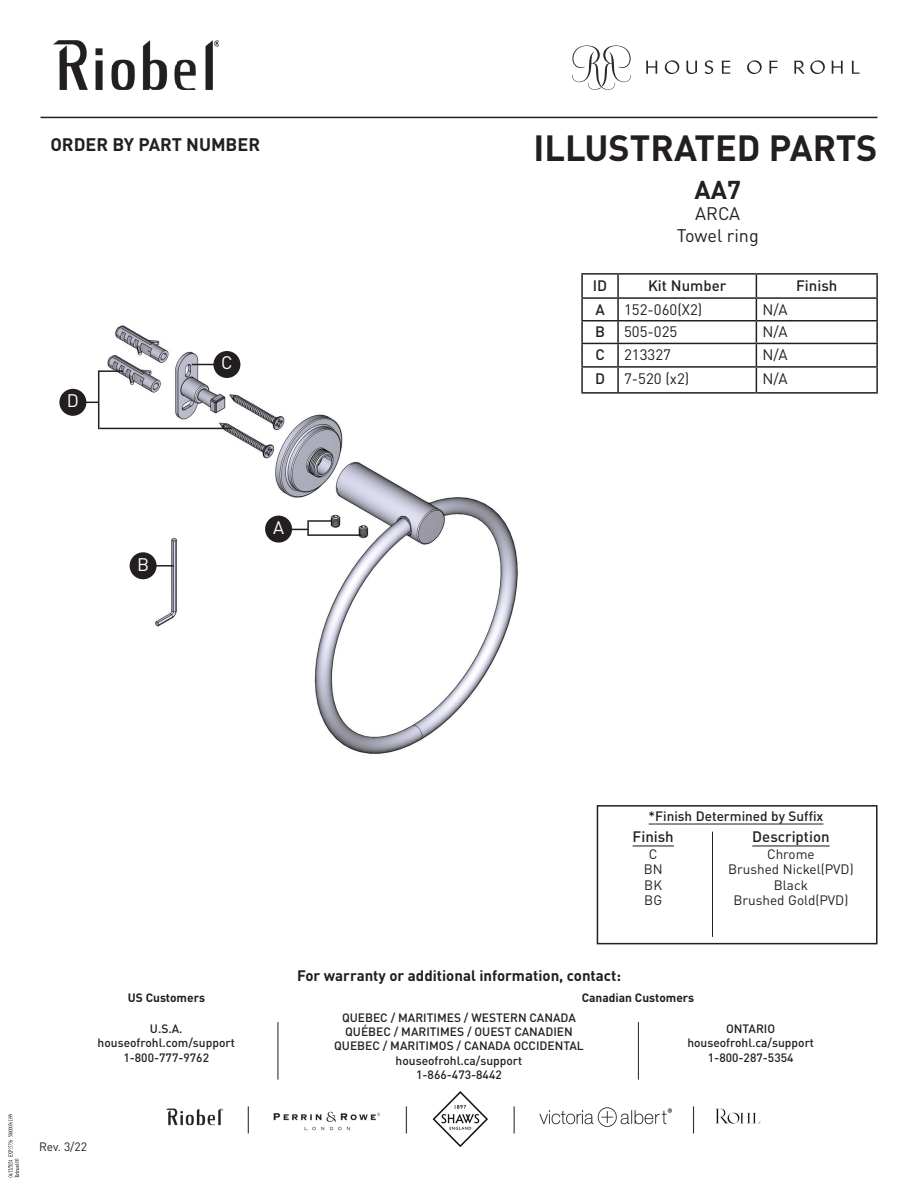
<style>
.page{position:relative;width:918px;height:1188px;background:#fff}
.page>*{position:absolute;margin:0;border:0;box-sizing:border-box;transform-origin:0 0}
.t1{font:700 36px "DIN Pro";color:#231f20}
.t2{font:700 25.5px "DIN Pro";color:#231f20}
.t3{font:700 18px "DIN Pro";color:#231f20}
.t4{font:18px/21.6px "DIN Pro";color:#231f20;text-align:center}
.t5{font:18px "DIN Pro";color:#fff}
.t6{font:15px "DIN Pro";color:#231f20}
.t7{font:700 15px "DIN Pro";color:#231f20}
.t8{font:500 15px "DIN Pro";color:#231f20}
.t9{font:13.5px/15.5px "DIN Pro";color:#231f20;text-align:center}
.t10{font:500 13.5px "DIN Pro";color:#231f20}
.t11{font:500 12px/14.4px "DIN Pro";color:#231f20;text-align:center}
.t12{font:700 12px "DIN Pro";color:#231f20}
.t13{font:12px "DIN Pro";color:#231f20}
</style>
<div class="page">
<img style="left:59px;top:325px;width:459px;height:429px">
<div style="left:213px;top:351px;width:27px;height:27px;background:#231f20;border-radius:50%"></div>
<hr style="left:192px;top:364px;width:45px;height:1px;background:#231f20">
<div style="left:130px;top:552px;width:27px;height:27px;background:#231f20;border-radius:50%"></div>
<hr style="left:153px;top:565px;width:21px;height:2px;background:#231f20">
<div style="left:59px;top:389px;width:27px;height:27px;background:#231f20;border-radius:50%"></div>
<svg style="left:86px;top:402px;width:12px;height:1px"></svg>
<hr style="left:308px;top:534px;width:54px;height:2px;background:#231f20">
<hr style="left:309px;top:520px;width:23px;height:2px;background:#231f20">
<hr style="left:98px;top:371px;width:1px;height:58px;background:#231f20">
<svg style="left:291px;top:520px;width:18px;height:16px"></svg>
<hr style="left:99px;top:428px;width:132px;height:1px;background:#231f20">
<hr style="left:98px;top:370px;width:25px;height:2px;background:#231f20">
<div style="left:265px;top:516px;width:27px;height:27px;background:#231f20;border-radius:50%"></div>
<hr style="left:581px;top:273px;width:37px;height:2px;background:#231f20">
<hr style="left:581px;top:275px;width:2px;height:22px;background:#231f20">
<hr style="left:618px;top:273px;width:138px;height:2px;background:#231f20">
<hr style="left:617px;top:275px;width:2px;height:22px;background:#231f20">
<hr style="left:756px;top:273px;width:122px;height:2px;background:#231f20">
<hr style="left:876px;top:275px;width:2px;height:22px;background:#231f20">
<hr style="left:581px;top:297px;width:37px;height:2px;background:#231f20">
<hr style="left:581px;top:299px;width:2px;height:21px;background:#231f20">
<hr style="left:618px;top:297px;width:138px;height:2px;background:#231f20">
<hr style="left:617px;top:299px;width:2px;height:21px;background:#231f20">
<hr style="left:756px;top:297px;width:122px;height:2px;background:#231f20">
<hr style="left:876px;top:299px;width:2px;height:21px;background:#231f20">
<hr style="left:581px;top:320px;width:37px;height:2px;background:#231f20">
<hr style="left:581px;top:322px;width:2px;height:21px;background:#231f20">
<hr style="left:618px;top:320px;width:138px;height:2px;background:#231f20">
<hr style="left:617px;top:322px;width:2px;height:21px;background:#231f20">
<hr style="left:756px;top:320px;width:122px;height:2px;background:#231f20">
<hr style="left:876px;top:322px;width:2px;height:21px;background:#231f20">
<hr style="left:581px;top:343px;width:37px;height:1px;background:#231f20">
<hr style="left:581px;top:344px;width:2px;height:22px;background:#231f20">
<hr style="left:618px;top:343px;width:138px;height:1px;background:#231f20">
<hr style="left:617px;top:344px;width:2px;height:22px;background:#231f20">
<hr style="left:756px;top:343px;width:122px;height:1px;background:#231f20">
<hr style="left:876px;top:344px;width:2px;height:22px;background:#231f20">
<hr style="left:581px;top:366px;width:37px;height:2px;background:#231f20">
<hr style="left:581px;top:368px;width:2px;height:24px;background:#231f20">
<hr style="left:618px;top:366px;width:138px;height:2px;background:#231f20">
<hr style="left:617px;top:368px;width:2px;height:24px;background:#231f20">
<hr style="left:756px;top:366px;width:122px;height:2px;background:#231f20">
<svg style="left:756px;top:275px;width:1px;height:117px"></svg>
<hr style="left:876px;top:368px;width:2px;height:24px;background:#231f20">
<hr style="left:581px;top:392px;width:37px;height:2px;background:#231f20">
<hr style="left:618px;top:392px;width:138px;height:2px;background:#231f20">
<hr style="left:756px;top:392px;width:122px;height:2px;background:#231f20">
<div style="left:597px;top:805px;width:281px;height:139px;border:2px solid #231f20"></div>
<hr style="left:649px;top:824px;width:174px;height:1px;background:#231f20">
<hr style="left:712px;top:832px;width:1px;height:105px;background:#231f20">
<hr style="left:633px;top:845px;width:41px;height:1px;background:#231f20">
<hr style="left:752px;top:845px;width:78px;height:1px;background:#231f20">
<hr style="left:41px;top:117px;width:837px;height:1px;background:#231f20">
<svg style="left:572px;top:45px;width:59px;height:45px"></svg>
<svg style="left:646px;top:61px;width:11px;height:13px"></svg>
<svg style="left:686px;top:61px;width:11px;height:13px"></svg>
<svg style="left:705px;top:60px;width:8px;height:14px"></svg>
<svg style="left:721px;top:61px;width:9px;height:13px"></svg>
<svg style="left:747px;top:60px;width:15px;height:14px"></svg>
<svg style="left:664px;top:60px;width:15px;height:14px"></svg>
<svg style="left:769px;top:61px;width:9px;height:13px"></svg>
<svg style="left:794px;top:60px;width:31px;height:14px"></svg>
<svg style="left:831px;top:61px;width:12px;height:13px"></svg>
<svg style="left:852px;top:61px;width:8px;height:13px"></svg>
<img style="left:54px;top:41px;width:165px;height:49px">
<img style="left:166px;top:1092px;width:594px;height:54px">
<hr style="left:278px;top:1022px;width:1px;height:58px;background:#231f20">
<hr style="left:638px;top:1022px;width:1px;height:58px;background:#231f20">
<svg style="left:8px;top:1114px;width:11px;height:63px"></svg>
<h3 class="t3" style="left:50px;top:129px;width:211px">ORDER BY PART NUMBER</h3>
<h1 class="t1" style="left:533px;top:118px;width:346px">ILLUSTRATED PARTS</h1>
<h3 class="t5" style="left:67px;top:386px;width:14px">D</h3>
<h3 class="t5" style="left:137px;top:550px;width:14px">B</h3>
<h3 class="t5" style="left:221px;top:349px;width:13px">C</h3>
<h3 class="t5" style="left:273px;top:513px;width:12px">A</h3>
<h2 class="t2" style="left:695px;top:168px;width:48px">AA7</h2>
<h3 class="t4" style="left:677px;top:201px;width:83px">ARCA<br>Towel ring</h3>
<p class="t8" style="left:593px;top:273px;width:16px">ID</p>
<p class="t8" style="left:648px;top:273px;width:80px">Kit Number</p>
<p class="t8" style="left:796px;top:273px;width:43px">Finish</p>
<p class="t8" style="left:595px;top:297px;width:11px">A</p>
<p class="t6" style="left:624px;top:298px;width:80px">152-060(X2)</p>
<p class="t6" style="left:762px;top:298px;width:27px">N/A</p>
<p class="t8" style="left:595px;top:320px;width:11px">B</p>
<p class="t6" style="left:624px;top:320px;width:55px">505-025</p>
<p class="t6" style="left:762px;top:320px;width:27px">N/A</p>
<p class="t8" style="left:595px;top:343px;width:11px">C</p>
<p class="t6" style="left:624px;top:343px;width:48px">213327</p>
<p class="t6" style="left:762px;top:343px;width:27px">N/A</p>
<p class="t8" style="left:595px;top:366px;width:11px">D</p>
<p class="t6" style="left:624px;top:366px;width:67px">7-520 (x2)</p>
<p class="t6" style="left:762px;top:366px;width:27px">N/A</p>
<p class="t10" style="left:649px;top:805px;width:176px">*Finish Determined by Suffix</p>
<p class="t8" style="left:633px;top:825px;width:43px">Finish</p>
<p class="t9" style="left:644px;top:845px;width:20px">C<br>BN<br>BK<br>BG</p>
<p class="t8" style="left:752px;top:825px;width:79px">Description</p>
<p class="t9" style="left:728px;top:845px;width:127px">Chrome<br>Brushed Nickel(PVD)<br>Black<br>Brushed Gold(PVD)</p>
<p class="t7" style="left:297px;top:964px;width:325px">For warranty or additional information, contact:</p>
<p class="t12" style="left:128px;top:988px;width:79px">US Customers</p>
<p class="t12" style="left:582px;top:988px;width:114px">Canadian Customers</p>
<p class="t11" style="left:98px;top:1020px;width:139px">U.S.A. houseofrohl.com/support<br>1-800-777-9762</p>
<p class="t11" style="left:334px;top:1009px;width:251px">QUEBEC / MARITIMES / WESTERN CANADA<br>QUÉBEC / MARITIMES / OUEST CANADIEN<br>QUEBEC / MARITIMOS / CANADA OCCIDENTAL houseofrohl.ca/support<br>1-866-473-8442</p>
<p class="t11" style="left:687px;top:1020px;width:128px">ONTARIO houseofrohl.ca/support<br>1-800-287-5354</p>
<p class="t13" style="left:39px;top:1137px;width:49px">Rev. 3/22</p>
</div>
